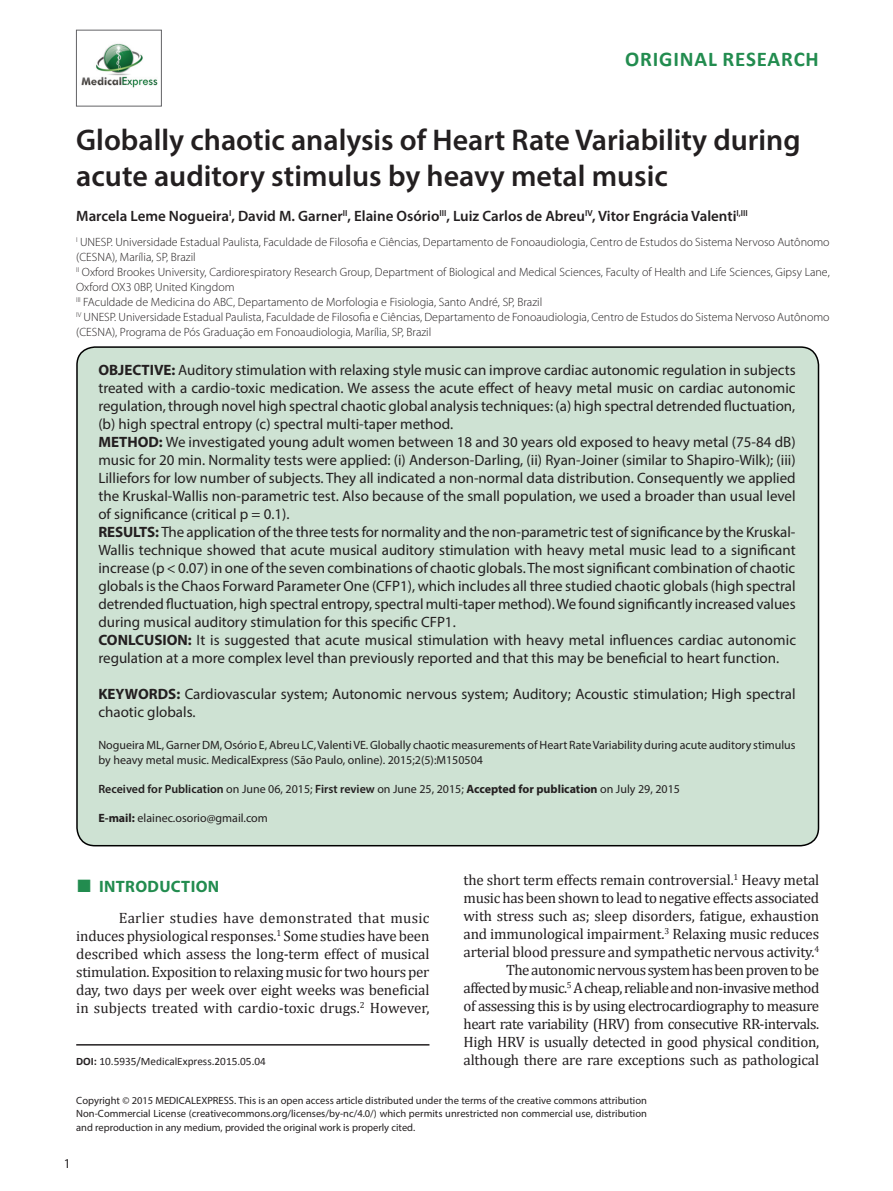
<style>
.page{position:relative;width:893px;height:1191px;background:#fff}
.page>*{position:absolute;margin:0;border:0;box-sizing:border-box;transform-origin:0 0}
.Título{font:600 30px/36px "Myriad Pro";color:#231f20}
.Gravata{font:700 21px "Calibri";letter-spacing:.04em;color:#228c4f}
.Intertítulo{font:700 16.5px "Myriad Pro";letter-spacing:.02em;color:#228c4f}
.Descriptors{font:15px/18px "Myriad Pro";color:#231f20;text-align:justify}
.Texto{font:15px/18px "Cambria";letter-spacing:-.01em;color:#231f20;text-align:justify}
.Autor{font:600 15px "Myriad Pro";color:#231f20}
.t1{font:13.5px "Myriad Pro";color:#231f20}
.Instituição{font:300 12px/15px "Myriad Pro";color:#231f20}
.Correspondencia{font:12px/14.4px "Myriad Pro";color:#231f20}
.Rodapé{font:11.25px "Calibri";color:#231f20}
.Instituição-2{font:10.5px/13.2px "Myriad Pro";color:#231f20;text-align:justify}
.s1{font-weight:700}
.s2{font-weight:600}
.s3{font-family:"Times New Roman";font-size:26.7px}
</style>
<div class="page">
<hr style="left:76px;top:1044px;width:353px;height:1px;background:#231f20">
<img style="left:81px;top:43px;width:77px;height:45px">
<div style="left:76px;top:30px;width:86px;height:76px;border:1px solid #636366"></div>
<div style="left:77px;top:347px;width:741px;height:498px;background:#cee2d3;border-radius:18px"></div>
<p class="Gravata" style="left:625px;top:45px;width:195px">ORIGINAL RESEARCH</p>
<p class="Título" style="left:76px;top:121px;width:726px">Globally chaotic analysis of Heart Rate Variability during acute auditory stimulus by heavy metal music</p>
<p class="Autor" style="left:76px;top:206px;width:673px">Marcela Leme Nogueira<sup>I</sup>, David M. Garner<sup>II</sup>, Elaine Osório<sup>III</sup>, Luiz Carlos de Abreu<sup>IV</sup>, Vitor Engrácia Valenti<sup>I,III</sup></p>
<p class="Instituição" style="left:76px;top:235px;width:755px"><sup>I</sup> UNESP. Universidade Estadual Paulista, Faculdade de Filosofia e Ciências, Departamento de Fonoaudiologia, Centro de Estudos do Sistema Nervoso Autônomo (CESNA), Marília, SP, Brazil</p>
<p class="Instituição" style="left:76px;top:265px;width:755px"><sup>II</sup> Oxford Brookes University, Cardiorespiratory Research Group, Department of Biological and Medical Sciences, Faculty of Health and Life Sciences, Gipsy Lane,<br>Oxford OX3 0BP, United Kingdom</p>
<p class="Instituição" style="left:76px;top:295px;width:468px"><sup>III</sup> FAculdade de Medicina do ABC, Departamento de Morfologia e Fisiologia, Santo André, SP, Brazil</p>
<p class="Instituição" style="left:76px;top:310px;width:755px"><sup>IV</sup> UNESP. Universidade Estadual Paulista, Faculdade de Filosofia e Ciências, Departamento de Fonoaudiologia, Centro de Estudos do Sistema Nervoso Autônomo (CESNA), Programa de Pós Graduação em Fonoaudiologia, Marília, SP, Brazil</p>
<p class="Descriptors" style="left:98px;top:361px;width:699px"><span class="s1">OBJECTIVE:</span> Auditory stimulation with relaxing style music can improve cardiac autonomic regulation in subjects treated with a cardio-toxic medication. We assess the acute effect of heavy metal music on cardiac autonomic regulation, through novel high spectral chaotic global analysis techniques: (a) high spectral detrended fluctuation, (b) high spectral entropy (c) spectral multi-taper method.</p>
<p class="Descriptors" style="left:98px;top:433px;width:699px"><span class="s1">METHOD:</span> We investigated young adult women between 18 and 30 years old exposed to heavy metal (75-84 dB) music for 20 min. Normality tests were applied: (i) Anderson-Darling, (ii) Ryan-Joiner (similar to Shapiro-Wilk); (iii)<br>Lilliefors for low number of subjects. They all indicated a non-normal data distribution. Consequently we applied the Kruskal-Wallis non-parametric test. Also because of the small population, we used a broader than usual level of significance (critical p = 0.1).</p>
<p class="Descriptors" style="left:98px;top:523px;width:699px"><span class="s1">RESULTS:</span> The application of the three tests for normality and the non-parametric test of significance by the Kruskal-Wallis technique showed that acute musical auditory stimulation with heavy metal music lead to a significant increase (p &lt; 0.07) in one of the seven combinations of chaotic globals. The most significant combination of chaotic globals is the Chaos Forward Parameter One (CFP1), which includes all three studied chaotic globals (high spectral detrended fluctuation, high spectral entropy, spectral multi-taper method). We found significantly increased values during musical auditory stimulation for this specific CFP1.</p>
<p class="Descriptors" style="left:98px;top:631px;width:699px"><span class="s1">CONLCUSION:</span> It is suggested that acute musical stimulation with heavy metal influences cardiac autonomic regulation at a more complex level than previously reported and that this may be beneficial to heart function.</p>
<p class="Descriptors" style="left:98px;top:685px;width:699px"><span class="s1">KEYWORDS:</span> Cardiovascular system; Autonomic nervous system; Auditory; Acoustic stimulation; High spectral chaotic globals.</p>
<p class="Correspondencia" style="left:98px;top:738px;width:699px">Nogueira ML, Garner DM, Osório E, Abreu LC, Valenti VE. Globally chaotic measurements of Heart Rate Variability during acute auditory stimulus by heavy metal music. MedicalExpress (São Paulo, online). 2015;2(5):M150504</p>
<p class="Correspondencia" style="left:98px;top:781px;width:583px"><span class="s2">Received for Publication</span> on June 06, 2015; <span class="s2">First review</span> on June 25, 2015; <span class="s1">Accepted for publication</span> on July 29, 2015</p>
<p class="Correspondencia" style="left:98px;top:810px;width:171px"><span class="s1">E-mail:</span> elainec.osorio@gmail.com</p>
<p class="Intertítulo" style="left:76px;top:875px;width:145px"><span class="s3">■</span> INTRODUCTION</p>
<p class="Texto" style="left:76px;top:908px;width:355px;text-indent:43px">Earlier studies have demonstrated that music induces physiological responses.<sup>1</sup> Some studies have been described which assess the long-term effect of musical stimulation. Exposition to relaxing music for two hours per day, two days per week over eight weeks was beneficial in subjects treated with cardio-toxic drugs.<sup>2</sup> However,</p>
<p class="Rodapé" style="left:76px;top:1053px;width:191px"><span class="s1">DOI:</span> 10.5935/MedicalExpress.2015.05.04</p>
<p class="Texto" style="left:463px;top:871px;width:357px">the short term effects remain controversial.<sup>1</sup> Heavy metal music has been shown to lead to negative effects associated with stress such as; sleep disorders, fatigue, exhaustion and immunological impairment.<sup>3</sup> Relaxing music reduces arterial blood pressure and sympathetic nervous activity.<sup>4</sup></p>
<p class="Texto" style="left:464px;top:961px;width:357px;text-indent:43px">The autonomic nervous system has been proven to be affected by music.<sup>5</sup> A cheap, reliable and non-invasive method of assessing this is by using electrocardiography to measure heart rate variability (HRV) from consecutive RR-intervals.<br>High HRV is usually detected in good physical condition, although there are rare exceptions such as pathological</p>
<p class="Instituição-2" style="left:76px;top:1094px;width:572px">Copyright © 2015 MEDICALEXPRESS. This is an open access article distributed under the terms of the creative commons attribution Non-Commercial License (creativecommons.org/licenses/by-nc/4.0/) which permits unrestricted non commercial use, distribution and reproduction in any medium, provided the original work is properly cited.</p>
<p class="t1" style="left:64px;top:1155px;width:8px">1</p>
</div>
